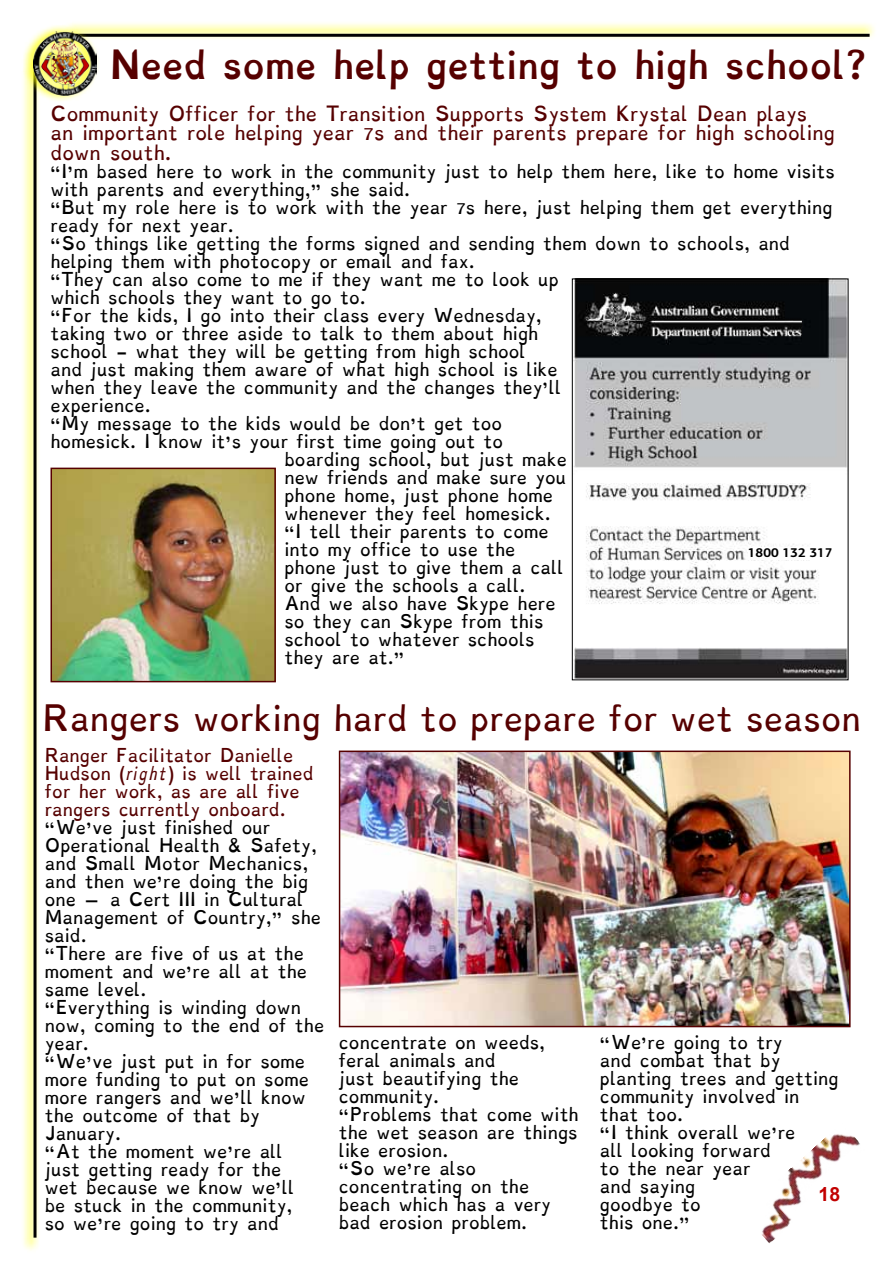
<style>
.page{position:relative;width:893px;height:1263px;background:#fff}
.page>*{position:absolute;margin:0;border:0;box-sizing:border-box;transform-origin:0 0}
.t1{font:700 31.5px "Dyslexie";color:#560000}
.t2{font:28.5px "Dyslexie";color:#560000}
.t3{font:700 19.5px "Arial";color:#c20000}
.t4{font:16.5px/19.8px "Dyslexie";color:#560000}
.t5{font:15px/18px "Dyslexie";color:#000}
.t6{font:15px/18px "Dyslexie";color:#560000}
.t7{font:700 13.05px "PF Centro Sans Pro";color:#000}
.s1{font-style:italic}
</style>
<div class="page">
<svg style="left:72px;top:23px;width:803px;height:16px"></svg>
<hr style="left:70px;top:34px;width:800px;height:3px;background:#000">
<svg style="left:23px;top:103px;width:16px;height:1148px"></svg>
<hr style="left:34px;top:61px;width:3px;height:1176px;background:#000">
<svg style="left:23px;top:24px;width:77px;height:79px"></svg>
<img style="left:34px;top:31px;width:62px;height:64px">
<svg style="left:34px;top:65px;width:3px;height:12px"></svg>
<svg style="left:75px;top:34px;width:7px;height:4px"></svg>
<img style="left:761px;top:1134px;width:99px;height:109px">
<img style="left:342px;top:753px;width:506px;height:271px">
<div style="left:339px;top:750px;width:512px;height:277px;border:2px solid #560000"></div>
<img style="left:54px;top:471px;width:219px;height:208px">
<div style="left:51px;top:468px;width:225px;height:214px;border:2px solid #560000"></div>
<img style="left:574px;top:281px;width:272px;height:397px">
<div style="left:748px;top:548px;width:85px;height:12px;background:#fff"></div>
<div style="left:572px;top:279px;width:276px;height:401px;border:1px solid #000"></div>
<h1 class="t1" style="left:110px;top:49px;width:758px">Need some help getting to high school?</h1>
<p class="t4" style="left:51px;top:106px;width:786px">Community Officer for the Transition Supports System Krystal Dean plays<br>an important role helping year 7s and their parents prepare for high schooling down south.</p>
<p class="t5" style="left:51px;top:165px;width:786px">“I’m based here to work in the community just to help them here, like to home visits</p>
<p class="t5" style="left:51px;top:183px;width:361px">with parents and everything,” she said.</p>
<p class="t5" style="left:51px;top:201px;width:783px">“But my role here is to work with the year 7s here, just helping them get everything</p>
<p class="t5" style="left:51px;top:219px;width:185px">ready for next year.</p>
<p class="t5" style="left:51px;top:237px;width:741px">“So things like getting the forms signed and sending them down to schools, and</p>
<p class="t5" style="left:51px;top:255px;width:426px">helping them with photocopy or email and fax.</p>
<p class="t5" style="left:51px;top:273px;width:510px">“They can also come to me if they want me to look up</p>
<p class="t5" style="left:51px;top:291px;width:317px">which schools they want to go to.</p>
<p class="t5" style="left:51px;top:309px;width:493px">“For the kids, I go into their class every Wednesday,</p>
<p class="t5" style="left:51px;top:327px;width:489px">taking two or three aside to talk to them about high</p>
<p class="t5" style="left:51px;top:345px;width:477px">school - what they will be getting from high school</p>
<p class="t5" style="left:51px;top:363px;width:509px">and just making them aware of what high school is like</p>
<p class="t5" style="left:51px;top:381px;width:512px">when they leave the community and the changes they’ll</p>
<p class="t5" style="left:51px;top:399px;width:102px">experience.</p>
<p class="t5" style="left:51px;top:417px;width:453px">“My message to the kids would be don’t get too</p>
<p class="t5" style="left:51px;top:435px;width:454px">homesick. I know it’s your first time going out to</p>
<p class="t5" style="left:284px;top:453px;width:284px">boarding school, but just make</p>
<p class="t5" style="left:284px;top:471px;width:284px">new friends and make sure you</p>
<p class="t5" style="left:284px;top:489px;width:270px">phone home, just phone home</p>
<p class="t5" style="left:284px;top:507px;width:268px">whenever they feel homesick.</p>
<p class="t5" style="left:284px;top:525px;width:266px">“I tell their parents to come</p>
<p class="t5" style="left:284px;top:543px;width:233px">into my office to use the</p>
<p class="t5" style="left:284px;top:561px;width:281px">phone just to give them a call</p>
<p class="t5" style="left:284px;top:579px;width:242px">or give the schools a call.</p>
<p class="t5" style="left:284px;top:597px;width:273px">And we also have Skype here</p>
<p class="t5" style="left:284px;top:615px;width:261px">so they can Skype from this</p>
<p class="t5" style="left:284px;top:633px;width:252px">school to whatever schools</p>
<p class="t5" style="left:284px;top:651px;width:122px">they are at.”</p>
<h2 class="t2" style="left:43px;top:704px;width:820px">Rangers working hard to prepare for wet season</h2>
<p class="t6" style="left:45px;top:749px;width:270px">Ranger Facilitator Danielle<br>Hudson (<span class="s1">right</span>) is well trained for her work, as are all five rangers currently onboard.</p>
<p class="t5" style="left:45px;top:821px;width:281px">“We’ve just finished our<br>Operational Health &amp; Safety, and Small Motor Mechanics, and then we’re doing the big one – a Cert III in Cultural<br>Management of Country,” she said.<br>“There are five of us at the moment and we’re all at the same level.<br>“Everything is winding down now, coming to the end of the year.<br>“We’ve just put in for some more funding to put on some more rangers and we’ll know the outcome of that by<br>January.<br>“At the moment we’re all<br>just getting ready for the<br>wet because we know we’ll<br>be stuck in the community,<br>so we’re going to try and</p>
<p class="t7" style="left:748px;top:545px;width:86px">1800 132 317</p>
<p class="t5" style="left:339px;top:1035px;width:241px">concentrate on weeds, feral animals and<br>just beautifying the community.<br>“Problems that come with the wet season are things like erosion.<br>“So we’re also concentrating on the beach which has a very bad erosion problem.</p>
<p class="t5" style="left:600px;top:1035px;width:240px">“We’re going to try<br>and combat that by planting trees and getting community involved in that too.<br>“I think overall we’re<br>all looking forward<br>to the near year<br>and saying<br>goodbye to<br>this one.”</p>
<h3 class="t3" style="left:819px;top:1182px;width:23px">18</h3>
</div>
